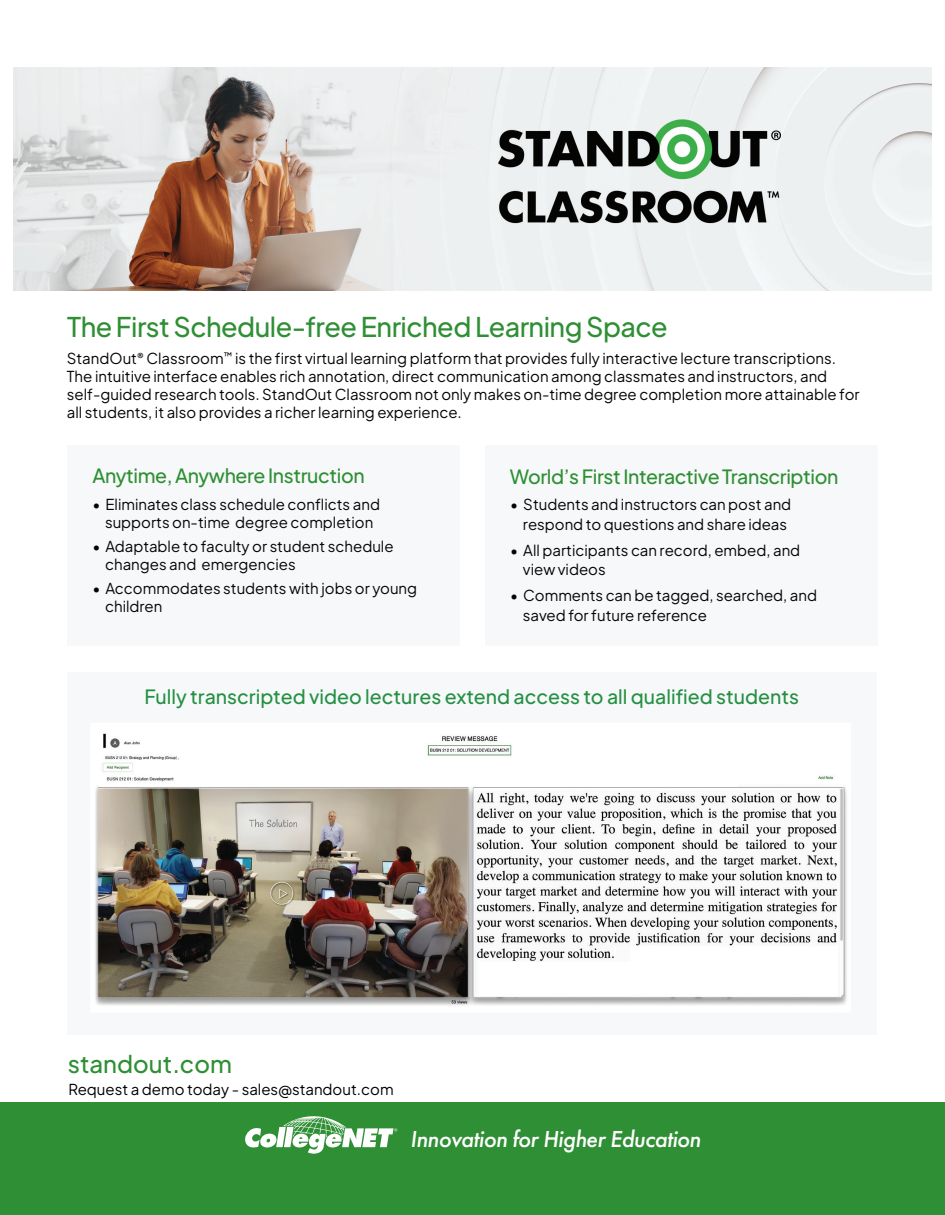
<style>
.page{position:relative;width:945px;height:1215px;background:#fff}
.page>*{position:absolute;margin:0;border:0;box-sizing:border-box;transform-origin:0 0}
.t1{font:27px "Plus Jakarta Sans";letter-spacing:-.02em;color:#2f8f34}
.t2{font:italic 500 24px "Futura PT";letter-spacing:-.02em;color:#fff}
.t3{font:24px "Plus Jakarta Sans";color:#2f8f34}
.t4{font:19.5px "Plus Jakarta Sans";color:#249043}
.t5{font:19.5px "Plus Jakarta Sans";letter-spacing:-.02em;color:#2f8f34}
.t6{font:15px/18px "Plus Jakarta Sans";color:#040503}
.t7{font:15px "Plus Jakarta Sans";color:#000}
</style>
<div class="page">
<div style="left:68px;top:445px;width:392px;height:201px;background:#f3f6f7"></div>
<div style="left:68px;top:672px;width:809px;height:363px;background:#f3f6f7"></div>
<div style="left:485px;top:445px;width:393px;height:201px;background:#f3f6f7"></div>
<img style="left:91px;top:723px;width:760px;height:289px">
<div style="left:1px;top:1103px;width:944px;height:112px;background:#2f8f34"></div>
<svg style="left:245px;top:1116px;width:152px;height:38px"></svg>
<img style="left:14px;top:68px;width:918px;height:223px">
<p class="t1" style="left:67px;top:305px;width:602px">The First Schedule-free Enriched Learning Space</p>
<p class="t6" style="left:67px;top:348px;width:794px">StandOut<sup>®</sup> Classroom<sup>™</sup> is the first virtual learning platform that provides fully interactive lecture transcriptions.<br>The intuitive interface enables rich annotation, direct communication among classmates and instructors, and self-guided research tools. StandOut Classroom not only makes on-time degree completion more attainable for all students, it also provides a richer learning experience.</p>
<p class="t5" style="left:92px;top:460px;width:274px">Anytime, Anywhere Instruction</p>
<p class="t6" style="left:92px;top:494px;width:289px">• Eliminates class schedule conflicts and</p>
<p class="t6" style="left:105px;top:512px;width:270px">supports on-time degree completion</p>
<p class="t6" style="left:92px;top:536px;width:303px">• Adaptable to faculty or student schedule</p>
<p class="t6" style="left:105px;top:554px;width:192px">changes and emergencies</p>
<p class="t6" style="left:92px;top:578px;width:326px">• Accommodates students with jobs or young</p>
<p class="t6" style="left:105px;top:596px;width:59px">children</p>
<p class="t5" style="left:510px;top:461px;width:330px">World’s First Interactive Transcription</p>
<p class="t6" style="left:510px;top:494px;width:283px">• Students and instructors can post and</p>
<p class="t6" style="left:523px;top:514px;width:266px">respond to questions and share ideas</p>
<p class="t6" style="left:523px;top:539px;width:279px;line-height:19.8px;text-indent:-13px">• All participants can record, embed, and view videos</p>
<p class="t6" style="left:510px;top:585px;width:308px">• Comments can be tagged, searched, and</p>
<p class="t6" style="left:523px;top:605px;width:186px">saved for future reference</p>
<p class="t4" style="left:144px;top:681px;width:656px">Fully transcripted video lectures extend access to all qualified students</p>
<p class="t3" style="left:68px;top:1045px;width:166px">standout.com</p>
<p class="t7" style="left:69px;top:1077px;width:327px">Request a demo today - sales@standout.com</p>
<p class="t2" style="left:410px;top:1124px;width:292px">Innovation for Higher Education</p>
</div>
